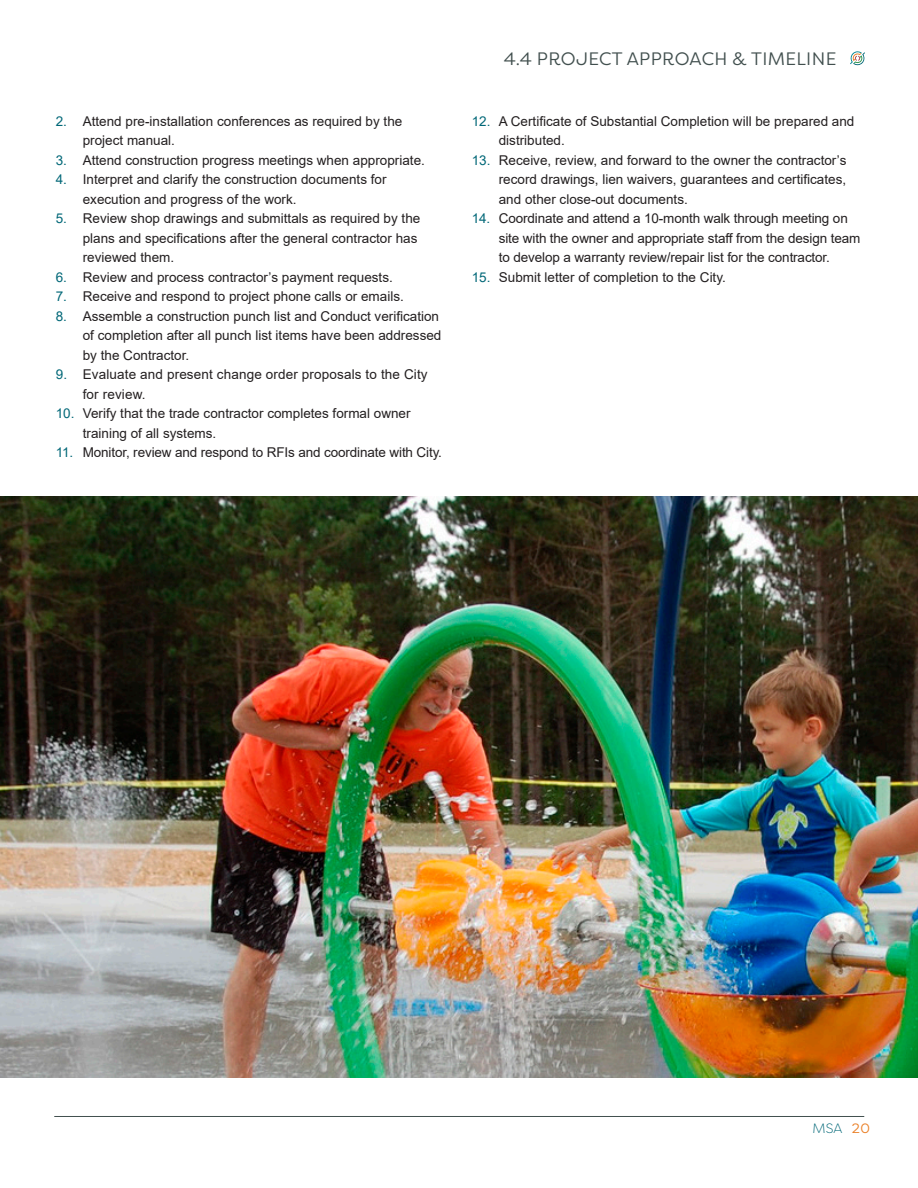
<style>
.page{position:relative;width:918px;height:1188px;background:#fff}
.page>*{position:absolute;margin:0;border:0;box-sizing:border-box;transform-origin:0 0}
.Section_Heading_-_Right{font:18px "Filson Pro";letter-spacing:.02em;color:#414f4e}
.t1{font:13.5px/19.5px "Arial";color:#231f20}
.t2{font:300 13.5px "Filson Pro";color:#006777}
.Pagination_-_Right{font:13.5px "Filson Pro";color:#ea7e24}
.s1{color:#006777}
</style>
<div class="page">
<hr style="left:54px;top:1116px;width:810px;height:1px;background:#414f4e">
<svg style="left:850px;top:51px;width:15px;height:14px"></svg>
<img style="left:0;top:497px;width:918px;height:580px">
<p class="t1" style="left:83px;top:111px;width:321px;text-indent:-27px"><span class="s1">2.</span> Attend pre-installation conferences as required by the project manual.</p>
<p class="t1" style="left:56px;top:150px;width:371px"><span class="s1">3.</span> Attend construction progress meetings when appropriate.</p>
<p class="t1" style="left:83px;top:170px;width:305px;text-indent:-27px"><span class="s1">4.</span> Interpret and clarify the construction documents for execution and progress of the work.</p>
<p class="t1" style="left:83px;top:209px;width:339px;text-indent:-27px"><span class="s1">5.</span> Review shop drawings and submittals as required by the plans and specifications after the general contractor has reviewed them.</p>
<p class="t1" style="left:56px;top:267px;width:339px"><span class="s1">6.</span> Review and process contractor’s payment requests.</p>
<p class="t1" style="left:56px;top:287px;width:350px"><span class="s1">7.</span> Receive and respond to project phone calls or emails.</p>
<p class="t1" style="left:83px;top:306px;width:360px;text-indent:-27px"><span class="s1">8.</span> Assemble a construction punch list and Conduct verification of completion after all punch list items have been addressed by the Contractor.</p>
<p class="t1" style="left:83px;top:365px;width:346px;text-indent:-27px"><span class="s1">9.</span> Evaluate and present change order proposals to the City for review.</p>
<p class="t1" style="left:83px;top:404px;width:329px;text-indent:-27px"><span class="s1">10.</span> Verify that the trade contractor completes formal owner training of all systems.</p>
<p class="t1" style="left:56px;top:443px;width:388px"><span class="s1">11.</span> Monitor, review and respond to RFIs and coordinate with City.</p>
<p class="Section_Heading_-_Right" style="left:504px;top:46px;width:334px">4.4 PROJECT APPROACH &amp; TIMELINE</p>
<p class="t1" style="left:499px;top:111px;width:357px;text-indent:-27px"><span class="s1">12.</span> A Certificate of Substantial Completion will be prepared and distributed.</p>
<p class="t1" style="left:499px;top:150px;width:349px;text-align:justify;text-indent:-27px"><span class="s1">13.</span> Receive, review, and forward to the owner the contractor’s record drawings, lien waivers, guarantees and certificates, and other close-out documents.</p>
<p class="t1" style="left:499px;top:209px;width:363px;text-indent:-27px"><span class="s1">14.</span> Coordinate and attend a 10-month walk through meeting on site with the owner and appropriate staff from the design team to develop a warranty review/repair list for the contractor.</p>
<p class="t1" style="left:472px;top:267px;width:256px"><span class="s1">15.</span> Submit letter of completion to the City.</p>
<p class="t2" style="left:812px;top:1120px;width:32px">MSA</p>
<p class="Pagination_-_Right" style="left:852px;top:1120px;width:20px">20</p>
</div>
